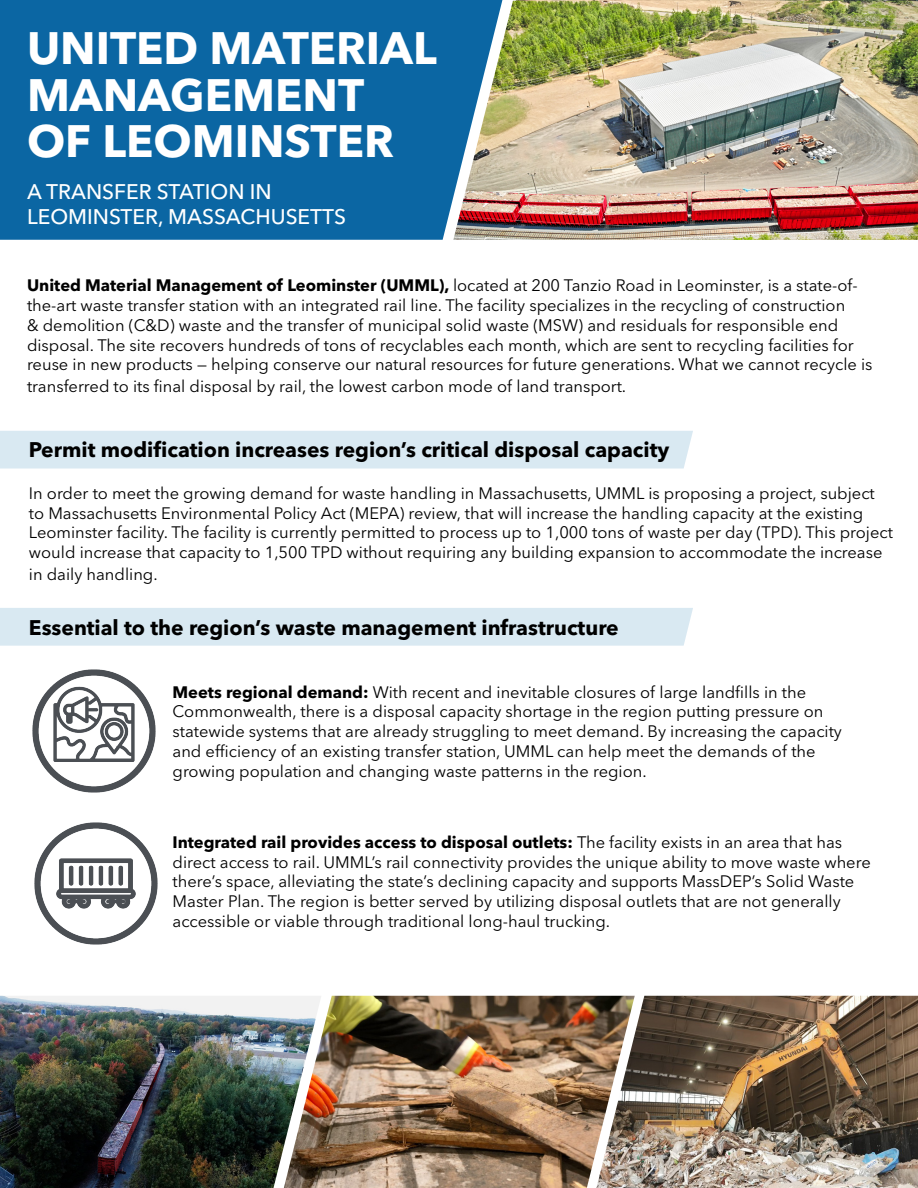
<style>
.page{position:relative;width:918px;height:1188px;background:#fff}
.page>*{position:absolute;margin:0;border:0;box-sizing:border-box;transform-origin:0 0}
.t1{font:700 45px/46.5px "Avenir Next LT Pro";color:#fff}
.t2{font:700 21px "Avenir Next LT Pro";color:#000}
.t3{font:500 21px/25.2px "Avenir Next LT Pro";color:#fff}
.t4{font:16.5px/19.8px "Avenir Next LT Pro";color:#000}
.s1{font-weight:700}
</style>
<div class="page">
<div style="left:0;top:0;width:456px;height:240px;background:#0b66a3"></div>
<div style="left:0;top:431px;width:693px;height:38px;background:#d9e9f2"></div>
<div style="left:0;top:608px;width:693px;height:38px;background:#d9e9f2"></div>
<img style="left:32px;top:670px;width:123px;height:122px">
<img style="left:35px;top:822px;width:122px;height:123px">
<img style="left:0;top:996px;width:284px;height:192px">
<img style="left:284px;top:996px;width:312px;height:192px">
<img style="left:596px;top:996px;width:322px;height:192px">
<img style="left:453px;top:1px;width:465px;height:239px">
<p class="t1" style="left:27px;top:25px;width:411px">UNITED MATERIAL<br>MANAGEMENT<br>OF LEOMINSTER</p>
<p class="t3" style="left:27px;top:179px;width:321px">A TRANSFER STATION IN<br>LEOMINSTER, MASSACHUSETTS</p>
<p class="t4" style="left:27px;top:276px;width:847px"><span class="s1">United Material Management of Leominster (UMML),</span> located at 200 Tanzio Road in Leominster, is a state-of&shy;the-art waste transfer station with an integrated rail line. The facility specializes in the recycling of construction<br>&amp; demolition (C&amp;D) waste and the transfer of municipal solid waste (MSW) and residuals for responsible end disposal. The site recovers hundreds of tons of recyclables each month, which are sent to recycling facilities for reuse in new products — helping conserve our natural resources for future generations. What we cannot recycle is</p>
<p class="t4" style="left:27px;top:376px;width:601px">transferred to its final disposal by rail, the lowest carbon mode of land transport.</p>
<p class="t2" style="left:29px;top:437px;width:642px">Permit modification increases region’s critical disposal capacity</p>
<p class="t4" style="left:29px;top:483px;width:866px">In order to meet the growing demand for waste handling in Massachusetts, UMML is proposing a project, subject to Massachusetts Environmental Policy Act (MEPA) review, that will increase the handling capacity at the existing Leominster facility. The facility is currently permitted to process up to 1,000 tons of waste per day (TPD). This project would increase that capacity to 1,500 TPD without requiring any building expansion to accommodate the increase</p>
<p class="t4" style="left:29px;top:564px;width:130px">in daily handling.</p>
<p class="t2" style="left:29px;top:614px;width:591px">Essential to the region’s waste management infrastructure</p>
<p class="t4" style="left:173px;top:682px;width:671px"><span class="s1">Meets regional demand:</span> With recent and inevitable closures of large landfills in the Commonwealth, there is a disposal capacity shortage in the region putting pressure on statewide systems that are already struggling to meet demand. By increasing the capacity and efficiency of an existing transfer station, UMML can help meet the demands of the growing population and changing waste patterns in the region.</p>
<p class="t4" style="left:173px;top:832px;width:700px"><span class="s1">Integrated rail provides access to disposal outlets:</span> The facility exists in an area that has direct access to rail. UMML’s rail connectivity provides the unique ability to move waste where there’s space, alleviating the state’s declining capacity and supports MassDEP’s Solid Waste Master Plan. The region is better served by utilizing disposal outlets that are not generally accessible or viable through traditional long-haul trucking.</p>
</div>
